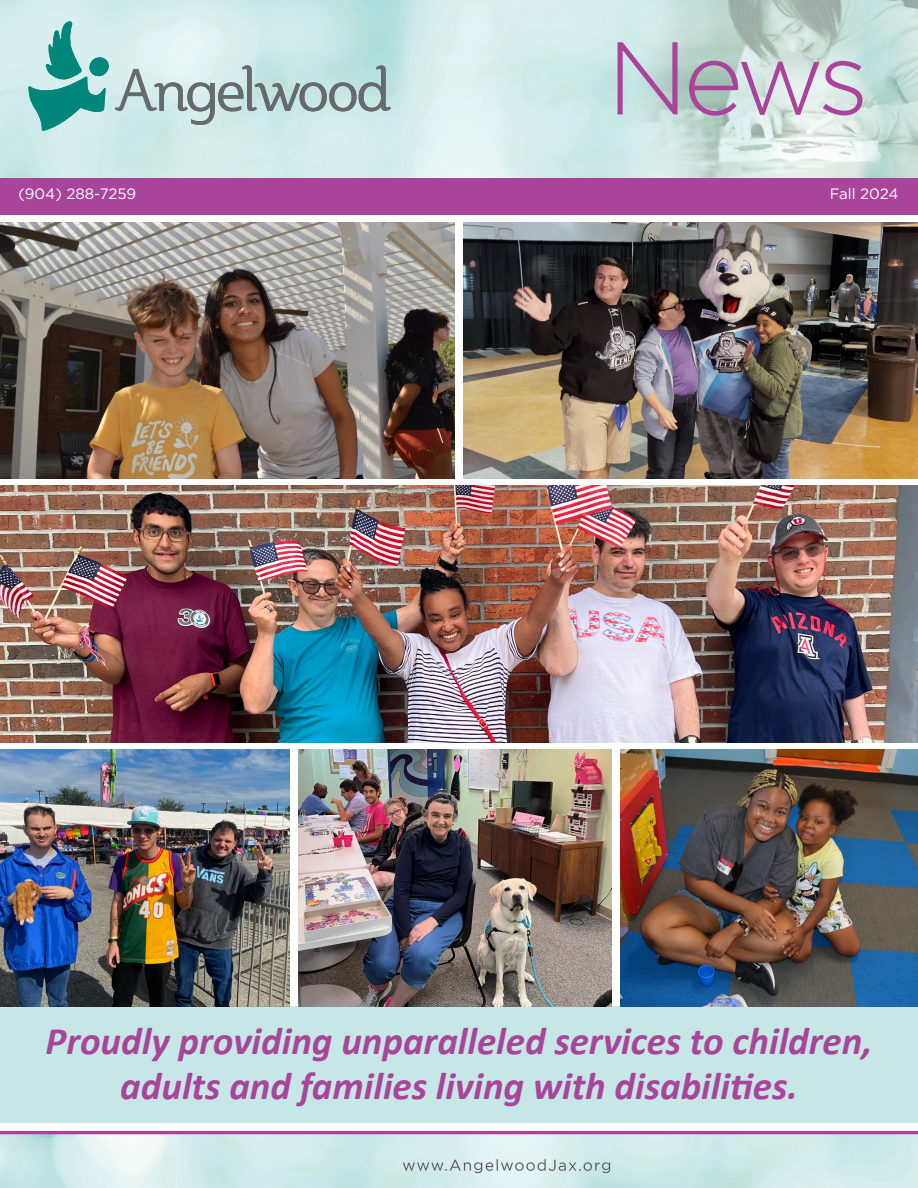
<style>
.page{position:relative;width:918px;height:1188px;background:#fff}
.page>*{position:absolute;margin:0;border:0;box-sizing:border-box;transform-origin:0 0}
.t1{font:300 103.05px "Gotham";color:#aa4399}
.t2{font:italic 700 39px/45px "Calibri";color:#a84499;text-align:center}
.t3{font:15px "Gotham";color:#fff}
</style>
<div class="page">
<div style="left:0;top:178px;width:918px;height:37px;background:#a84499"></div>
<img style="left:0;top:0;width:918px;height:178px">
<svg style="left:28px;top:21px;width:363px;height:110px"></svg>
<img style="left:0;top:253px;width:918px;height:935px">
<div style="left:0;top:1006px;width:918px;height:116px;background:#c6e7e5"></div>
<img style="left:0;top:222px;width:454px;height:257px">
<img style="left:464px;top:222px;width:454px;height:257px">
<img style="left:0;top:486px;width:918px;height:256px">
<img style="left:298px;top:749px;width:314px;height:257px">
<img style="left:621px;top:749px;width:297px;height:257px">
<img style="left:0;top:749px;width:289px;height:257px">
<h1 class="t1" style="left:607px;top:22px;width:264px">News</h1>
<p class="t3" style="left:18px;top:186px;width:119px">(904) 288-7259</p>
<p class="t3" style="left:830px;top:186px;width:70px">Fall 2024</p>
<p class="t2" style="left:46px;top:1019px;width:828px">Proudly providing unparalleled services to children, adults and families living with disabilities.</p>
</div>
